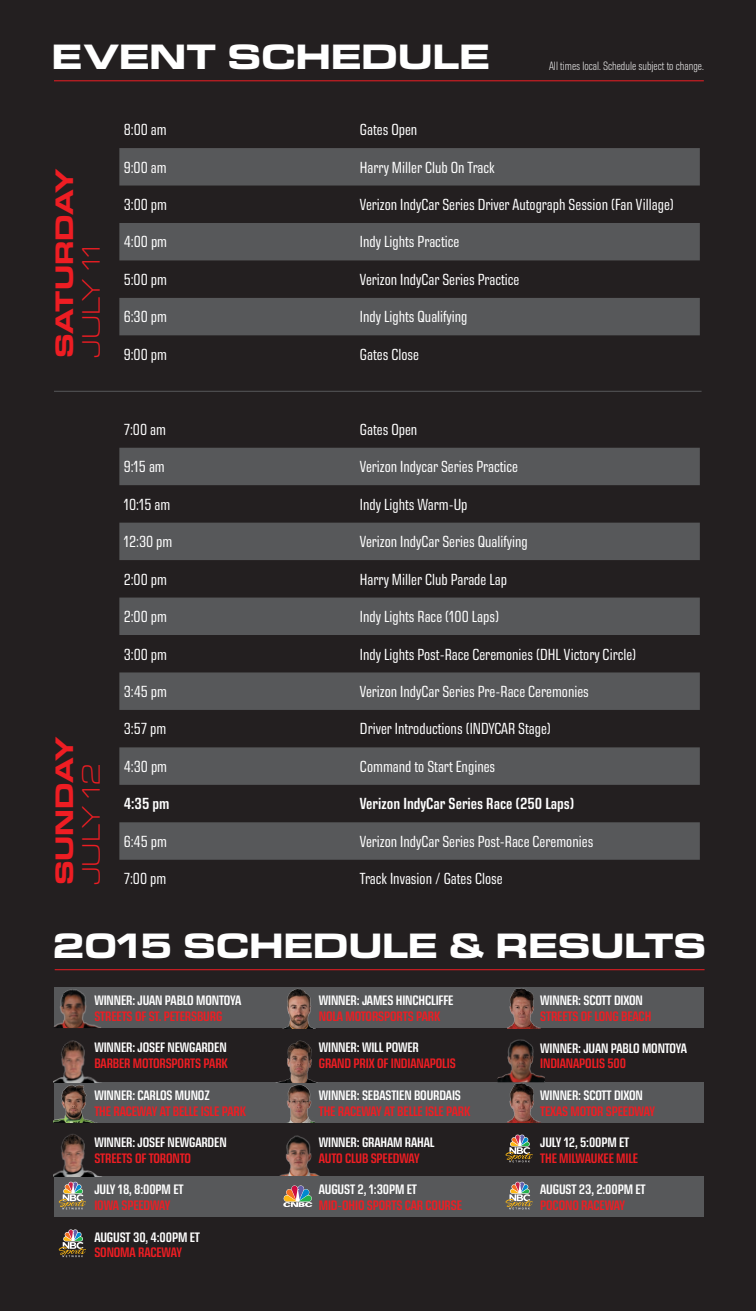
<style>
.page{position:relative;width:756px;height:1311px;background:#fff}
.page>*{position:absolute;margin:0;border:0;box-sizing:border-box;transform-origin:0 0}
.t1{font:700 expanded 35.8px "Eurostile Next LT Pro";letter-spacing:-.01em;color:#fff}
.t2{font:700 expanded 25.8px "Eurostile Next LT Pro";letter-spacing:-.005em;color:#ee1d23}
.t3{font:300 expanded 25.8px "Eurostile Next LT Pro";color:#ee1d23}
.t4{font:condensed 16.4px "Eurostile Next LT Pro";color:#fff}
.t5{font:600 condensed 16.4px "Eurostile Next LT Pro";color:#fff}
.t6{font:600 condensed 14px "Eurostile Next LT Pro";letter-spacing:-.01em;color:#fff}
.t7{font:600 condensed 14px "Eurostile Next LT Pro";letter-spacing:-.01em;color:#ee1d23}
.t8{font:300 condensed 12.4px "Eurostile Next LT Pro";color:#fff}
</style>
<div class="page">
<div style="left:0;top:0;width:756px;height:1310px;background:#231f20"></div>
<hr style="left:54px;top:80px;width:650px;height:1px;background:#ee1d23">
<hr style="left:55px;top:969px;width:650px;height:1px;background:#ee1d23">
<div style="left:54px;top:987px;width:650px;height:41px;background:#57585a"></div>
<div style="left:54px;top:1082px;width:650px;height:40px;background:#57585a"></div>
<div style="left:54px;top:1176px;width:650px;height:40px;background:#57585a"></div>
<svg style="left:506px;top:1134px;width:27px;height:28px"></svg>
<svg style="left:59px;top:1181px;width:27px;height:28px"></svg>
<svg style="left:506px;top:1181px;width:27px;height:28px"></svg>
<svg style="left:283px;top:1185px;width:29px;height:21px"></svg>
<img style="left:54px;top:989px;width:47px;height:39px">
<img style="left:284px;top:988px;width:29px;height:40px">
<img style="left:507px;top:988px;width:33px;height:40px">
<img style="left:54px;top:1040px;width:42px;height:41px">
<img style="left:279px;top:1040px;width:37px;height:42px">
<svg style="left:59px;top:1229px;width:27px;height:28px"></svg>
<img style="left:497px;top:1039px;width:48px;height:43px">
<img style="left:54px;top:1081px;width:47px;height:41px">
<img style="left:280px;top:1082px;width:35px;height:40px">
<img style="left:507px;top:1080px;width:34px;height:42px">
<svg style="left:119px;top:148px;width:581px;height:562px"></svg>
<div style="left:119px;top:747px;width:581px;height:37px;background:#57585a"></div>
<div style="left:119px;top:822px;width:581px;height:37px;background:#57585a"></div>
<hr style="left:54px;top:391px;width:648px;height:1px;background:#57585a">
<img style="left:54px;top:1134px;width:43px;height:41px">
<img style="left:281px;top:1135px;width:37px;height:40px">
<h1 class="t1" style="left:52px;top:37px;width:440px">EVENT SCHEDULE</h1>
<p class="t8" style="left:549px;top:59px;width:156px">All times local. Schedule subject to change.</p>
<h2 class="t2" style="left:50px;top:358px;width:191px;rotate:-90deg">SATURDAY</h2>
<h2 class="t3" style="left:77px;top:358px;width:115px;rotate:-90deg">JULY 11</h2>
<p class="t4" style="left:124px;top:121px;width:45px">8:00 am</p>
<p class="t4" style="left:360px;top:121px;width:59px">Gates Open</p>
<p class="t4" style="left:124px;top:158px;width:44px">9:00 am</p>
<p class="t4" style="left:360px;top:158px;width:136px">Harry Miller Club On Track</p>
<p class="t4" style="left:124px;top:195px;width:45px">3:00 pm</p>
<p class="t4" style="left:360px;top:195px;width:315px">Verizon IndyCar Series Driver Autograph Session (Fan Village)</p>
<p class="t4" style="left:124px;top:233px;width:45px">4:00 pm</p>
<p class="t4" style="left:360px;top:233px;width:101px">Indy Lights Practice</p>
<p class="t4" style="left:124px;top:270px;width:45px">5:00 pm</p>
<p class="t4" style="left:360px;top:270px;width:161px">Verizon IndyCar Series Practice</p>
<p class="t4" style="left:124px;top:308px;width:45px">6:30 pm</p>
<p class="t4" style="left:360px;top:308px;width:109px">Indy Lights Qualifying</p>
<p class="t4" style="left:124px;top:345px;width:45px">9:00 pm</p>
<p class="t4" style="left:360px;top:345px;width:61px">Gates Close</p>
<h2 class="t2" style="left:50px;top:885px;width:150px;rotate:-90deg">SUNDAY</h2>
<h2 class="t3" style="left:77px;top:885px;width:123px;rotate:-90deg">JULY 12</h2>
<p class="t4" style="left:124px;top:420px;width:44px">7:00 am</p>
<p class="t4" style="left:360px;top:420px;width:59px">Gates Open</p>
<p class="t4" style="left:124px;top:458px;width:43px">9:15 am</p>
<p class="t4" style="left:360px;top:458px;width:160px">Verizon Indycar Series Practice</p>
<p class="t4" style="left:124px;top:495px;width:48px">10:15 am</p>
<p class="t4" style="left:360px;top:495px;width:109px">Indy Lights Warm-Up</p>
<p class="t4" style="left:124px;top:532px;width:50px">12:30 pm</p>
<p class="t4" style="left:360px;top:532px;width:169px">Verizon IndyCar Series Qualifying</p>
<p class="t4" style="left:124px;top:570px;width:45px">2:00 pm</p>
<p class="t4" style="left:360px;top:570px;width:148px">Harry Miller Club Parade Lap</p>
<p class="t4" style="left:124px;top:607px;width:45px">2:00 pm</p>
<p class="t4" style="left:360px;top:607px;width:141px">Indy Lights Race (100 Laps)</p>
<p class="t4" style="left:124px;top:645px;width:45px">3:00 pm</p>
<p class="t4" style="left:360px;top:645px;width:278px">Indy Lights Post-Race Ceremonies (DHL Victory Circle)</p>
<p class="t4" style="left:124px;top:682px;width:45px">3:45 pm</p>
<p class="t4" style="left:360px;top:682px;width:230px">Verizon IndyCar Series Pre-Race Ceremonies</p>
<p class="t4" style="left:124px;top:720px;width:44px">3:57 pm</p>
<p class="t4" style="left:360px;top:720px;width:193px">Driver Introductions (INDYCAR Stage)</p>
<p class="t4" style="left:124px;top:757px;width:45px">4:30 pm</p>
<p class="t4" style="left:360px;top:757px;width:137px">Command to Start Engines</p>
<p class="t5" style="left:124px;top:794px;width:47px">4:35 pm</p>
<p class="t5" style="left:360px;top:794px;width:216px">Verizon IndyCar Series Race (250 Laps)</p>
<p class="t4" style="left:124px;top:832px;width:45px">6:45 pm</p>
<p class="t4" style="left:360px;top:832px;width:235px">Verizon IndyCar Series Post-Race Ceremonies</p>
<p class="t4" style="left:124px;top:869px;width:44px">7:00 pm</p>
<p class="t4" style="left:360px;top:869px;width:144px">Track Invasion / Gates Close</p>
<h1 class="t1" style="left:52px;top:925px;width:656px">2015 SCHEDULE &amp; RESULTS</h1>
<p class="t6" style="left:94px;top:992px;width:148px">WINNER: JUAN PABLO MONTOYA</p>
<p class="t7" style="left:94px;top:1008px;width:130px">STREETS OF ST. PETERSBURG</p>
<p class="t6" style="left:94px;top:1039px;width:134px">WINNER: JOSEF NEWGARDEN</p>
<p class="t7" style="left:94px;top:1055px;width:135px">BARBER MOTORSPORTS PARK</p>
<p class="t6" style="left:94px;top:1087px;width:117px">WINNER: CARLOS MUNOZ</p>
<p class="t7" style="left:94px;top:1103px;width:153px">THE RACEWAY AT BELLE ISLE PARK</p>
<p class="t6" style="left:94px;top:1134px;width:134px">WINNER: JOSEF NEWGARDEN</p>
<p class="t7" style="left:94px;top:1150px;width:98px">STREETS OF TORONTO</p>
<p class="t6" style="left:94px;top:1181px;width:91px">JULY 18, 8:00PM ET</p>
<p class="t7" style="left:94px;top:1197px;width:78px">IOWA SPEEDWAY</p>
<p class="t6" style="left:94px;top:1229px;width:107px">AUGUST 30, 4:00PM ET</p>
<p class="t7" style="left:94px;top:1244px;width:89px">SONOMA RACEWAY</p>
<p class="t6" style="left:319px;top:992px;width:136px">WINNER: JAMES HINCHCLIFFE</p>
<p class="t7" style="left:319px;top:1008px;width:123px">NOLA MOTORSPORTS PARK</p>
<p class="t6" style="left:319px;top:1039px;width:102px">WINNER: WILL POWER</p>
<p class="t7" style="left:319px;top:1055px;width:138px">GRAND PRIX OF INDIANAPOLIS</p>
<p class="t6" style="left:319px;top:1087px;width:144px">WINNER: SEBASTIEN BOURDAIS</p>
<p class="t7" style="left:319px;top:1103px;width:153px">THE RACEWAY AT BELLE ISLE PARK</p>
<p class="t6" style="left:319px;top:1134px;width:117px">WINNER: GRAHAM RAHAL</p>
<p class="t7" style="left:319px;top:1150px;width:103px">AUTO CLUB SPEEDWAY</p>
<p class="t6" style="left:319px;top:1181px;width:100px">AUGUST 2, 1:30PM ET</p>
<p class="t7" style="left:319px;top:1197px;width:145px">MID-OHIO SPORTS CAR COURSE</p>
<p class="t6" style="left:540px;top:992px;width:104px">WINNER: SCOTT DIXON</p>
<p class="t7" style="left:540px;top:1008px;width:113px">STREETS OF LONG BEACH</p>
<p class="t6" style="left:540px;top:1040px;width:148px">WINNER: JUAN PABLO MONTOYA</p>
<p class="t7" style="left:540px;top:1055px;width:87px">INDIANAPOLIS 500</p>
<p class="t6" style="left:540px;top:1087px;width:104px">WINNER: SCOTT DIXON</p>
<p class="t7" style="left:540px;top:1103px;width:116px">TEXAS MOTOR SPEEDWAY</p>
<p class="t6" style="left:540px;top:1134px;width:91px">JULY 12, 5:00PM ET</p>
<p class="t7" style="left:540px;top:1150px;width:99px">THE MILWAUKEE MILE</p>
<p class="t6" style="left:540px;top:1181px;width:107px">AUGUST 23, 2:00PM ET</p>
<p class="t7" style="left:540px;top:1197px;width:86px">POCONO RACEWAY</p>
</div>
